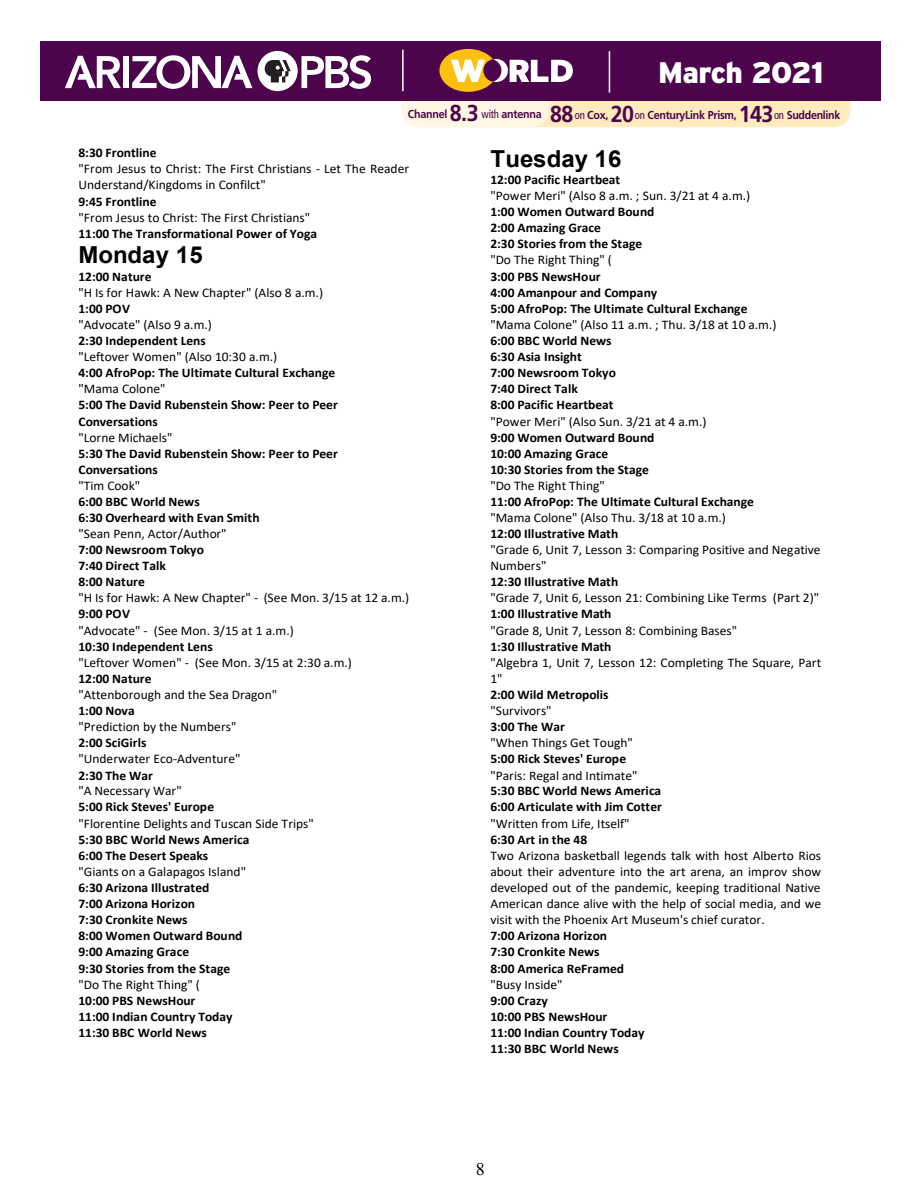
<style>
.page{position:relative;width:918px;height:1188px;background:#fff}
.page>*{position:absolute;margin:0;border:0;box-sizing:border-box;transform-origin:0 0}
.t1{font:900 29.7px "PBS Explorer";letter-spacing:-.03em;color:#fff}
.t2{font:700 23.4px "Arial";color:#000}
.t3{font:17.55px "Times New Roman";color:#000}
.t4{font:13.2px/16px "Calibri";color:#000}
.t5{font:700 13.2px/16px "Calibri";color:#000}
.t6{font:700 11.55px "Frutiger LT Std";letter-spacing:-.03em;color:#4c054c;scale:.93 1}
.s1{font-size:23.1px}
.s2{font-weight:400;font-stretch:condensed}
.s3{font-weight:700}
.s4{font-weight:400}
</style>
<div class="page">
<div style="left:41px;top:41px;width:840px;height:60px;background:#4c054c"></div>
<svg style="left:65px;top:56px;width:56px;height:32px"></svg>
<div style="left:123px;top:56px;width:6px;height:32px;background:#fff"></div>
<svg style="left:132px;top:55px;width:120px;height:34px"></svg>
<svg style="left:258px;top:51px;width:113px;height:40px"></svg>
<svg style="left:402px;top:49px;width:449px;height:78px"></svg>
<p class="t6" style="left:408px;top:108px;width:145px">Channel <span class="s1">8.3</span> <span class="s2">with</span> antenna</p>
<h1 class="t1" style="left:658px;top:55px;width:167px">March 2021</h1>
<p class="t6" style="left:550px;top:108px;width:314px"><span class="s1">88</span> <span class="s2">on</span> Cox, <span class="s1">20</span><span class="s2">on</span> CenturyLink Prism, <span class="s1">143</span><span class="s2">on</span> Suddenlink</p>
<p class="t4" style="left:79px;top:144px;width:332px"><span class="s3">8:30 Frontline<br></span>"From Jesus to Christ: The First Christians - Let The Reader Understand/Kingdoms in Confilct"<br><span class="s3">9:45 Frontline<br></span>"From Jesus to Christ: The First Christians"<br><span class="s3">11:00 The Transformational Power of Yoga</span></p>
<p class="t2" style="left:79px;top:239px;width:126px">Monday 15</p>
<p class="t5" style="left:79px;top:268px;width:332px">12:00 Nature<br><span class="s4">"H Is for Hawk: A New Chapter" (Also 8 a.m.)<br></span>1:00 POV<br><span class="s4">"Advocate" (Also 9 a.m.)<br></span>2:30 Independent Lens<br><span class="s4">"Leftover Women" (Also 10:30 a.m.)<br></span>4:00 AfroPop: The Ultimate Cultural Exchange<br><span class="s4">"Mama Colone"<br></span>5:00 The David Rubenstein Show: Peer to Peer<br>Conversations<br><span class="s4">"Lorne Michaels"<br></span>5:30 The David Rubenstein Show: Peer to Peer<br>Conversations<br><span class="s4">"Tim Cook"<br></span>6:00 BBC World News<br>6:30 Overheard with Evan Smith<br><span class="s4">"Sean Penn, Actor/Author"<br></span>7:00 Newsroom Tokyo<br>7:40 Direct Talk<br>8:00 Nature<br><span class="s4">"H Is for Hawk: A New Chapter" - (See Mon. 3/15 at 12 a.m.)<br></span>9:00 POV<br><span class="s4">"Advocate" - (See Mon. 3/15 at 1 a.m.)<br></span>10:30 Independent Lens<br><span class="s4">"Leftover Women" - (See Mon. 3/15 at 2:30 a.m.)<br></span>12:00 Nature<br><span class="s4">"Attenborough and the Sea Dragon"<br></span>1:00 Nova<br><span class="s4">"Prediction by the Numbers"<br></span>2:00 SciGirls<br><span class="s4">"Underwater Eco-Adventure"<br></span>2:30 The War<br><span class="s4">"A Necessary War"<br></span>5:00 Rick Steves' Europe<br><span class="s4">"Florentine Delights and Tuscan Side Trips"<br></span>5:30 BBC World News America<br>6:00 The Desert Speaks<br><span class="s4">"Giants on a Galapagos Island"<br></span>6:30 Arizona Illustrated<br>7:00 Arizona Horizon<br>7:30 Cronkite News<br>8:00 Women Outward Bound<br>9:00 Amazing Grace<br>9:30 Stories from the Stage<br><span class="s4">"Do The Right Thing" (<br></span>10:00 PBS NewsHour<br>11:00 Indian Country Today<br>11:30 BBC World News</p>
<p class="t2" style="left:490px;top:143px;width:132px">Tuesday 16</p>
<p class="t4" style="left:490px;top:172px;width:332px"><span class="s3">12:00 Pacific Heartbeat<br></span>"Power Meri" (Also 8 a.m. ; Sun. 3/21 at 4 a.m.)<br><span class="s3">1:00 Women Outward Bound<br>2:00 Amazing Grace<br>2:30 Stories from the Stage<br></span>"Do The Right Thing" (<br><span class="s3">3:00 PBS NewsHour<br>4:00 Amanpour and Company<br>5:00 AfroPop: The Ultimate Cultural Exchange<br></span>"Mama Colone" (Also 11 a.m. ; Thu. 3/18 at 10 a.m.)<br><span class="s3">6:00 BBC World News<br>6:30 Asia Insight<br>7:00 Newsroom Tokyo<br>7:40 Direct Talk<br>8:00 Pacific Heartbeat<br></span>"Power Meri" (Also Sun. 3/21 at 4 a.m.)<br><span class="s3">9:00 Women Outward Bound<br>10:00 Amazing Grace<br>10:30 Stories from the Stage<br></span>"Do The Right Thing"<br><span class="s3">11:00 AfroPop: The Ultimate Cultural Exchange<br></span>"Mama Colone" (Also Thu. 3/18 at 10 a.m.)<br><span class="s3">12:00 Illustrative Math<br></span>"Grade 6, Unit 7, Lesson 3: Comparing Positive and Negative<br>Numbers"<br><span class="s3">12:30 Illustrative Math<br></span>"Grade 7, Unit 6, Lesson 21: Combining Like Terms (Part 2)"<br><span class="s3">1:00 Illustrative Math<br></span>"Grade 8, Unit 7, Lesson 8: Combining Bases"<br><span class="s3">1:30 Illustrative Math<br></span>"Algebra 1, Unit 7, Lesson 12: Completing The Square, Part<br>1"<br><span class="s3">2:00 Wild Metropolis<br></span>"Survivors"<br><span class="s3">3:00 The War<br></span>"When Things Get Tough"<br><span class="s3">5:00 Rick Steves' Europe<br></span>"Paris: Regal and Intimate"<br><span class="s3">5:30 BBC World News America<br>6:00 Articulate with Jim Cotter<br></span>"Written from Life, Itself"<br><span class="s3">6:30 Art in the 48<br></span>Two Arizona basketball legends talk with host Alberto Rios about their adventure into the art arena, an improv show developed out of the pandemic, keeping traditional Native<br>American dance alive with the help of social media, and we visit with the Phoenix Art Museum's chief curator.<br><span class="s3">7:00 Arizona Horizon<br>7:30 Cronkite News<br>8:00 America ReFramed<br></span>"Busy Inside"<br><span class="s3">9:00 Crazy<br>10:00 PBS NewsHour<br>11:00 Indian Country Today<br>11:30 BBC World News</span></p>
<p class="t3" style="left:476px;top:1157px;width:10px">8</p>
</div>
